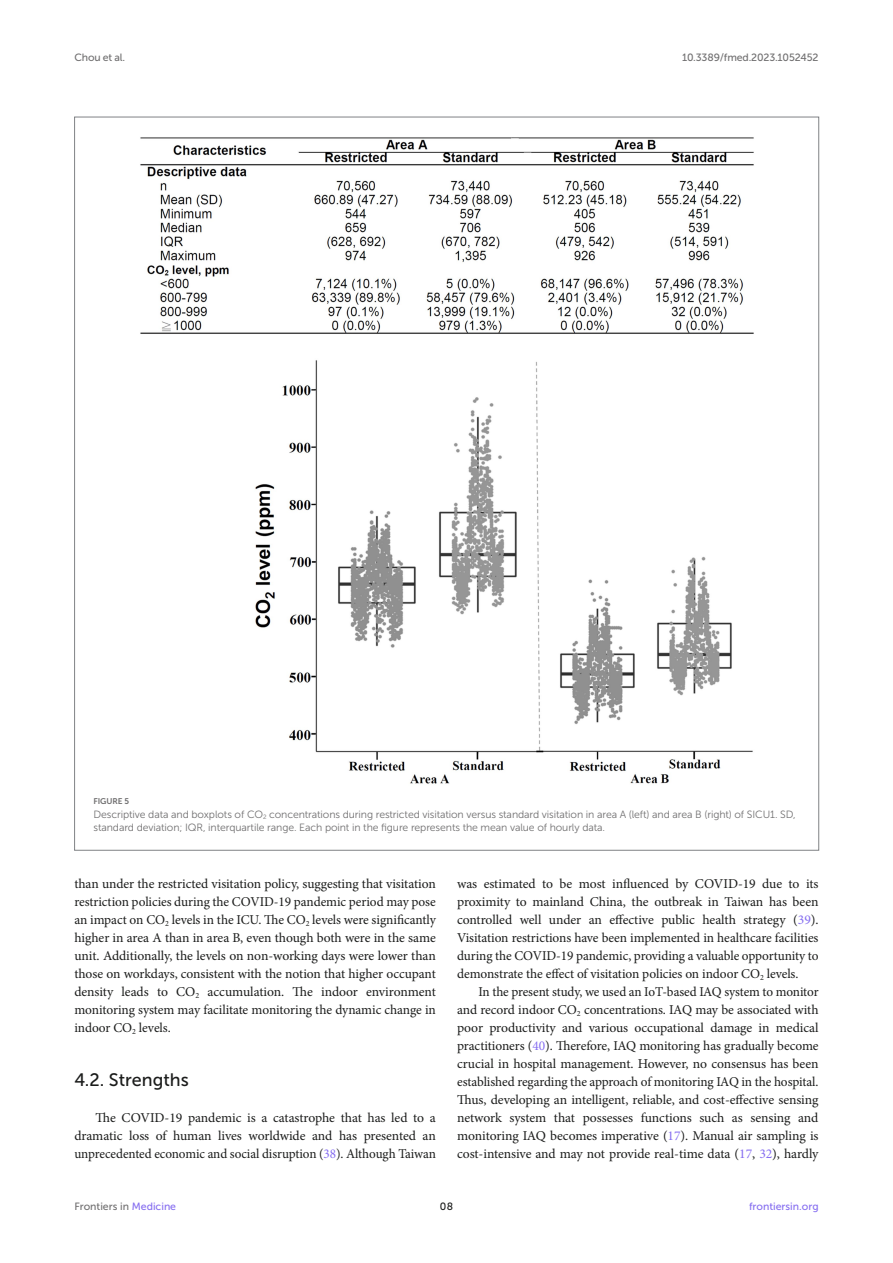
<style>
.page{position:relative;width:893px;height:1263px;background:#fff}
.page>*{position:absolute;margin:0;border:0;box-sizing:border-box;transform-origin:0 0}
.HEAD_2{font:18px "Museo Sans 500";color:#1b1c1b}
.TEXT_FLUSH{font:13.5px/18px "Minion Pro";letter-spacing:-.005em;color:#1b1c1b;text-align:justify}
.TEXT{font:13.5px/18px "Minion Pro";letter-spacing:-.01em;color:#1b1c1b;text-align:justify}
.FIG_LEG{font:10.5px/13.5px "Museo Sans 300";letter-spacing:-.01em;color:#706f70}
.t1{font:10.5px "Museo Sans 500";letter-spacing:-.015em;color:#706f70}
.t2{font:10.5px "Museo Sans 500";color:#856df0}
.t3{font:10.5px "Museo Sans 500";color:#1b1c1b}
.FIG_HD{font:8.25px "Museo Sans 700";letter-spacing:-.01em;color:#706f70}
.s1{color:#856df0}
</style>
<div class="page">
<img style="left:140px;top:137px;width:614px;height:647px">
<p class="t1" style="left:74px;top:51px;width:52px">Chou et al.</p>
<p class="t1" style="left:682px;top:51px;width:138px">10.3389/fmed.2023.1052452</p>
<p class="FIG_HD" style="left:94px;top:797px;width:37px">FIGURE 5</p>
<p class="FIG_LEG" style="left:94px;top:807px;width:704px">Descriptive data and boxplots of CO<sub>2</sub> concentrations during restricted visitation versus standard visitation in area A (left) and area B (right) of SICU1. SD, standard deviation; IQR, interquartile range. Each point in the figure represents the mean value of hourly data.</p>
<p class="TEXT_FLUSH" style="left:74px;top:875px;width:363px">than under the restricted visitation policy, suggesting that visitation restriction policies during the COVID-19 pandemic period may pose an impact on CO<sub>2</sub> levels in the ICU. The CO<sub>2</sub> levels were significantly higher in area A than in area B, even though both were in the same unit. Additionally, the levels on non-working days were lower than those on workdays, consistent with the notion that higher occupant density leads to CO<sub>2</sub> accumulation. The indoor environment monitoring system may facilitate monitoring the dynamic change in indoor CO<sub>2</sub> levels.</p>
<p class="HEAD_2" style="left:74px;top:1070px;width:116px">4.2. Strengths</p>
<p class="TEXT_FLUSH" style="left:74px;top:1109px;width:363px;text-indent:21px">The COVID-19 pandemic is a catastrophe that has led to a dramatic loss of human lives worldwide and has presented an unprecedented economic and social disruption (<span class="s1">38</span>). Although Taiwan</p>
<p class="TEXT_FLUSH" style="left:457px;top:875px;width:363px">was estimated to be most influenced by COVID-19 due to its proximity to mainland China, the outbreak in Taiwan has been controlled well under an effective public health strategy (<span class="s1">39</span>).<br>Visitation restrictions have been implemented in healthcare facilities during the COVID-19 pandemic, providing a valuable opportunity to demonstrate the effect of visitation policies on indoor CO<sub>2</sub> levels.</p>
<p class="TEXT" style="left:457px;top:983px;width:363px;text-indent:21px">In the present study, we used an IoT-based IAQ system to monitor and record indoor CO<sub>2</sub> concentrations. IAQ may be associated with poor productivity and various occupational damage in medical practitioners (<span class="s1">40</span>). Therefore, IAQ monitoring has gradually become crucial in hospital management. However, no consensus has been established regarding the approach of monitoring IAQ in the hospital.<br>Thus, developing an intelligent, reliable, and cost-effective sensing network system that possesses functions such as sensing and monitoring IAQ becomes imperative (<span class="s1">17</span>). Manual air sampling is cost-intensive and may not provide real-time data (<span class="s1">17</span>, <span class="s1">32</span>), hardly</p>
<p class="t1" style="left:74px;top:1200px;width:103px">Frontiers in <span class="s1">Medicine</span></p>
<p class="t3" style="left:440px;top:1200px;width:15px">08</p>
<p class="t2" style="left:749px;top:1200px;width:71px">frontiersin.org</p>
</div>
